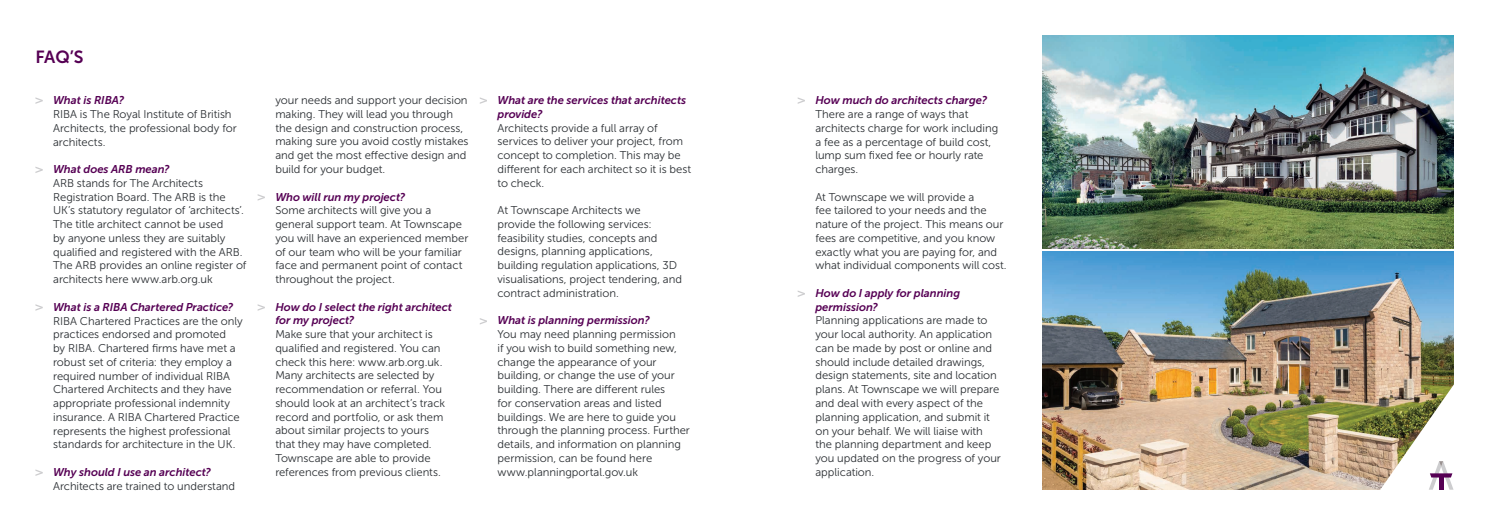
<style>
.page{position:relative;width:1489px;height:525px;background:#fff}
.page>*{position:absolute;margin:0;border:0;box-sizing:border-box;transform-origin:0 0}
.t1{font:17.5px "Museo Sans 700";color:#560054}
.t2{font:11.25px/13.8px "Museo Sans 300";letter-spacing:-.005em;color:#2b2f33}
.t3{font:italic 11.25px/13.8px "Museo Sans 700";letter-spacing:-.005em;color:#560054}
</style>
<div class="page">
<svg style="left:257px;top:304px;width:8px;height:6px"></svg>
<svg style="left:35px;top:97px;width:8px;height:7px"></svg>
<svg style="left:797px;top:97px;width:7px;height:7px"></svg>
<svg style="left:35px;top:469px;width:8px;height:6px"></svg>
<svg style="left:480px;top:97px;width:7px;height:7px"></svg>
<svg style="left:480px;top:318px;width:7px;height:6px"></svg>
<svg style="left:35px;top:167px;width:8px;height:6px"></svg>
<svg style="left:797px;top:290px;width:7px;height:7px"></svg>
<svg style="left:257px;top:194px;width:8px;height:6px"></svg>
<svg style="left:35px;top:304px;width:8px;height:6px"></svg>
<img style="left:1042px;top:252px;width:411px;height:237px">
<img style="left:1042px;top:35px;width:411px;height:213px">
<img style="left:1355px;top:334px;width:99px;height:156px">
<h1 class="t1" style="left:35px;top:47px;width:50px">FAQ’S</h1>
<p class="t3" style="left:53px;top:93px;width:72px">What is RIBA?</p>
<p class="t2" style="left:53px;top:107px;width:185px">RIBA is The Royal Institute of British<br>Architects, the professional body for architects.</p>
<p class="t3" style="left:53px;top:162px;width:118px">What does ARB mean?</p>
<p class="t2" style="left:53px;top:176px;width:195px">ARB stands for The Architects Registration Board. The ARB is the UK’s statutory regulator of ‘architects’.<br>The title architect cannot be used<br>by anyone unless they are suitably qualified and registered with the ARB.<br>The ARB provides an online register of architects here www.arb.org.uk</p>
<p class="t3" style="left:53px;top:300px;width:182px">What is a RIBA Chartered Practice?</p>
<p class="t2" style="left:53px;top:313px;width:191px">RIBA Chartered Practices are the only practices endorsed and promoted<br>by RIBA. Chartered firms have met a robust set of criteria: they employ a required number of individual RIBA Chartered Architects and they have appropriate professional indemnity insurance. A RIBA Chartered Practice represents the highest professional standards for architecture in the UK.</p>
<p class="t3" style="left:53px;top:465px;width:159px">Why should I use an architect?</p>
<p class="t2" style="left:53px;top:478px;width:184px">Architects are trained to understand</p>
<p class="t2" style="left:275px;top:93px;width:195px">your needs and support your decision making. They will lead you through the design and construction process, making sure you avoid costly mistakes and get the most effective design and build for your budget.</p>
<p class="t3" style="left:275px;top:190px;width:131px">Who will run my project?</p>
<p class="t2" style="left:275px;top:203px;width:194px">Some architects will give you a general support team. At Townscape you will have an experienced member of our team who will be your familiar face and permanent point of contact throughout the project.</p>
<p class="t3" style="left:275px;top:299px;width:178px">How do I select the right architect for my project?</p>
<p class="t2" style="left:275px;top:327px;width:171px">Make sure that your architect is qualified and registered. You can check this here: www.arb.org.uk.<br>Many architects are selected by recommendation or referral. You should look at an architect’s track record and portfolio, or ask them about similar projects to yours that they may have completed.<br>Townscape are able to provide references from previous clients.</p>
<p class="t3" style="left:497px;top:93px;width:190px">What are the services that architects provide?</p>
<p class="t2" style="left:497px;top:121px;width:195px">Architects provide a full array of services to deliver your project, from concept to completion. This may be different for each architect so it is best to check.</p>
<p class="t2" style="left:497px;top:203px;width:186px">At Townscape Architects we<br>provide the following services: feasibility studies, concepts and designs, planning applications, building regulation applications, 3D visualisations, project tendering, and contract administration.</p>
<p class="t3" style="left:497px;top:313px;width:154px">What is planning permission?</p>
<p class="t2" style="left:497px;top:327px;width:194px">You may need planning permission<br>if you wish to build something new, change the appearance of your building, or change the use of your building. There are different rules<br>for conservation areas and listed buildings. We are here to guide you through the planning process. Further details, and information on planning permission, can be found here www.planningportal.gov.uk</p>
<p class="t3" style="left:815px;top:93px;width:173px">How much do architects charge?</p>
<p class="t2" style="left:815px;top:107px;width:184px">There are a range of ways that architects charge for work including a fee as a percentage of build cost, lump sum fixed fee or hourly rate charges.</p>
<p class="t2" style="left:815px;top:190px;width:193px">At Townscape we will provide a<br>fee tailored to your needs and the nature of the project. This means our fees are competitive, and you know exactly what you are paying for, and what individual components will cost.</p>
<p class="t3" style="left:815px;top:286px;width:146px">How do I apply for planning permission?</p>
<p class="t2" style="left:815px;top:313px;width:187px">Planning applications are made to your local authority. An application can be made by post or online and should include detailed drawings, design statements, site and location plans. At Townscape we will prepare and deal with every aspect of the planning application, and submit it on your behalf. We will liaise with the planning department and keep you updated on the progress of your application.</p>
</div>
